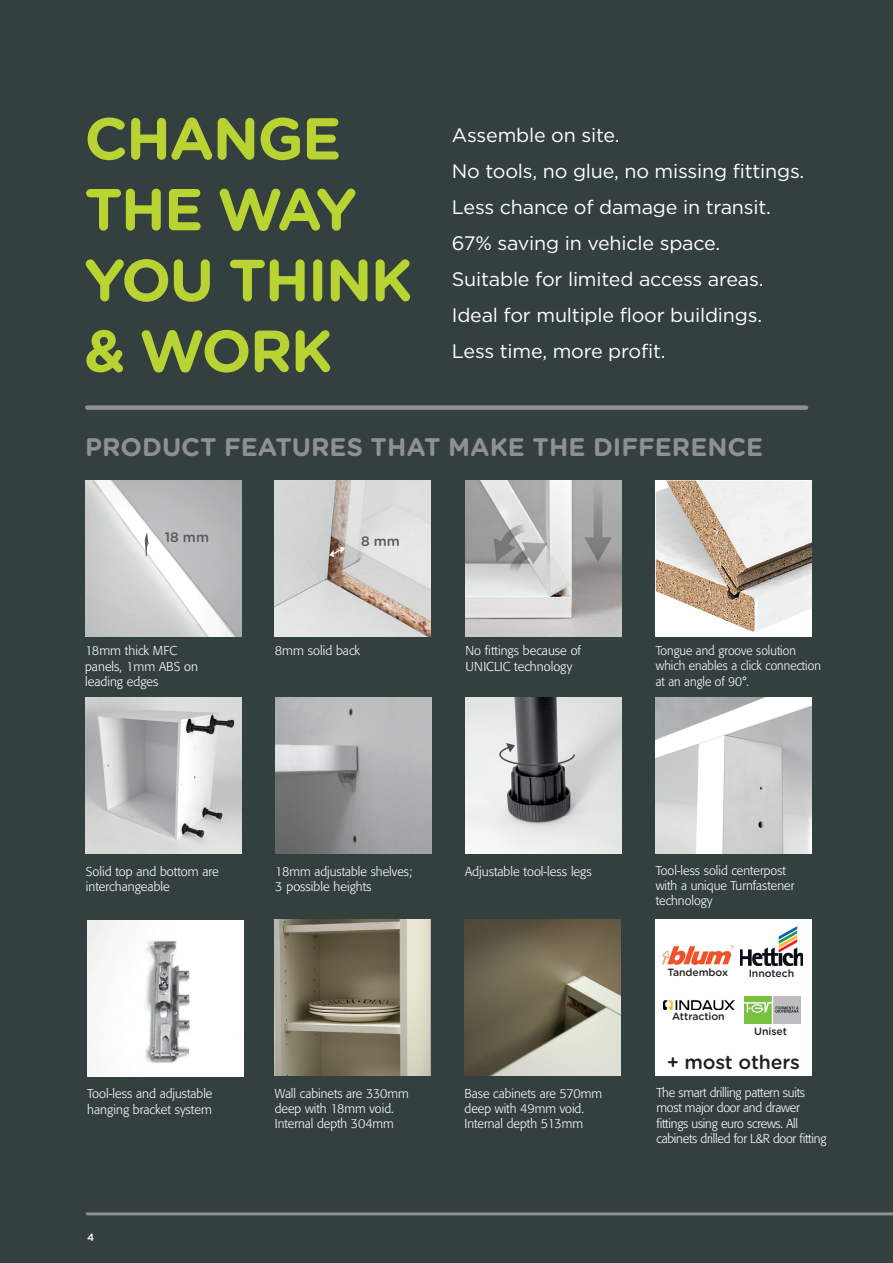
<style>
.page{position:relative;width:893px;height:1263px;background:#34403f}
.page>*{position:absolute;margin:0;border:0;box-sizing:border-box;transform-origin:0 0}
.t1{font:700 58.95px/70.8px "Gotham Rounded";letter-spacing:-.03em;color:#b9d432}
.t2{font:700 25.5px "Gotham Rounded";color:#8e9092}
.t3{font:19.5px/36px "Gotham";letter-spacing:-.01em;color:#fff}
.t4{font:500 19.5px "Gotham Rounded";letter-spacing:-.01em;color:#231f20}
.t5{font:500 13.65px "Gotham Rounded";color:#57585a}
.t6{font:300 12.75px/15.3px "Formata";color:#fff}
.t7{font:300 12.75px/15.3px "Formata";letter-spacing:-.02em;color:#fff}
.t8{font:300 12.75px/15.3px "Formata";color:#fff;scale:.95 1}
.t9{font:500 10.5px "Gotham Rounded";letter-spacing:-.01em;color:#231f20}
.t10{font:500 10.5px "Gotham Rounded";color:#fff}
</style>
<div class="page">
<img style="left:85px;top:480px;width:156px;height:157px">
<img style="left:86px;top:697px;width:156px;height:156px">
<img style="left:656px;top:697px;width:156px;height:156px">
<img style="left:275px;top:697px;width:156px;height:156px">
<img style="left:87px;top:921px;width:156px;height:156px">
<img style="left:466px;top:480px;width:156px;height:157px">
<div style="left:656px;top:480px;width:156px;height:157px;background:#fff"></div>
<img style="left:656px;top:480px;width:156px;height:152px">
<img style="left:465px;top:697px;width:156px;height:156px">
<svg style="left:499px;top:743px;width:77px;height:24px;background:#878a8a"></svg>
<svg style="left:145px;top:532px;width:4px;height:24px"></svg>
<img style="left:275px;top:480px;width:156px;height:157px">
<svg style="left:329px;top:547px;width:16px;height:10px"></svg>
<div style="left:655px;top:919px;width:156px;height:156px;background:#fff"></div>
<img style="left:275px;top:919px;width:156px;height:156px">
<img style="left:465px;top:919px;width:156px;height:156px">
<img style="left:662px;top:945px;width:71px;height:20px">
<img style="left:740px;top:927px;width:63px;height:39px">
<img style="left:664px;top:1000px;width:70px;height:9px">
<img style="left:745px;top:996px;width:55px;height:27px">
<hr style="left:87px;top:1212px;width:806px;height:3px;background:#8e9092">
<div style="left:87px;top:405px;width:719px;height:5px;background:#8e9092"></div>
<h1 class="t1" style="left:84px;top:101px;width:330px">CHANGE<br>THE WAY<br>YOU THINK &amp; WORK</h1>
<h3 class="t3" style="left:452px;top:117px;width:354px">Assemble on site.<br>No tools, no glue, no missing fittings.<br>Less chance of damage in transit.<br>67% saving in vehicle space.<br>Suitable for limited access areas.<br>Ideal for multiple floor buildings.<br>Less time, more profit.</h3>
<h2 class="t2" style="left:85px;top:428px;width:680px">PRODUCT FEATURES THAT MAKE THE DIFFERENCE</h2>
<p class="t5" style="left:165px;top:528px;width:46px">18 mm</p>
<p class="t5" style="left:361px;top:531px;width:40px">8 mm</p>
<p class="t6" style="left:85px;top:643px;width:115px">18mm thick MFC panels, 1mm ABS on leading edges</p>
<p class="t6" style="left:275px;top:643px;width:87px">8mm solid back</p>
<p class="t6" style="left:465px;top:643px;width:117px">No fittings because of<br>UNICLIC technology</p>
<p class="t8" style="left:656px;top:643px;width:175px">Tongue and groove solution which enables a click connection at an angle of 90°.</p>
<p class="t6" style="left:86px;top:863px;width:135px">Solid top and bottom are interchangeable</p>
<p class="t6" style="left:656px;top:862px;width:140px">Tool-less solid centerpost with a unique Turnfastener technology</p>
<p class="t6" style="left:275px;top:863px;width:138px">18mm adjustable shelves;<br>3 possible heights</p>
<p class="t6" style="left:465px;top:863px;width:128px">Adjustable tool-less legs</p>
<p class="t9" style="left:668px;top:964px;width:62px">Tandembox</p>
<p class="t9" style="left:749px;top:965px;width:47px">Innotech</p>
<p class="t9" style="left:672px;top:1009px;width:54px">Attraction</p>
<p class="t9" style="left:754px;top:1024px;width:34px">Uniset</p>
<p class="t6" style="left:87px;top:1086px;width:127px">Tool-less and adjustable hanging bracket system</p>
<p class="t10" style="left:87px;top:1230px;width:9px">4</p>
<p class="t6" style="left:275px;top:1086px;width:136px">Wall cabinets are 330mm deep with 18mm void.<br>Internal depth 304mm</p>
<p class="t6" style="left:465px;top:1086px;width:139px">Base cabinets are 570mm deep with 49mm void.<br>Internal depth 513mm</p>
<h3 class="t4" style="left:667px;top:1048px;width:135px">+ most others</h3>
<p class="t7" style="left:656px;top:1085px;width:171px">The smart drilling pattern suits most major door and drawer fittings using euro screws. All cabinets drilled for L&amp;R door fitting</p>
</div>
